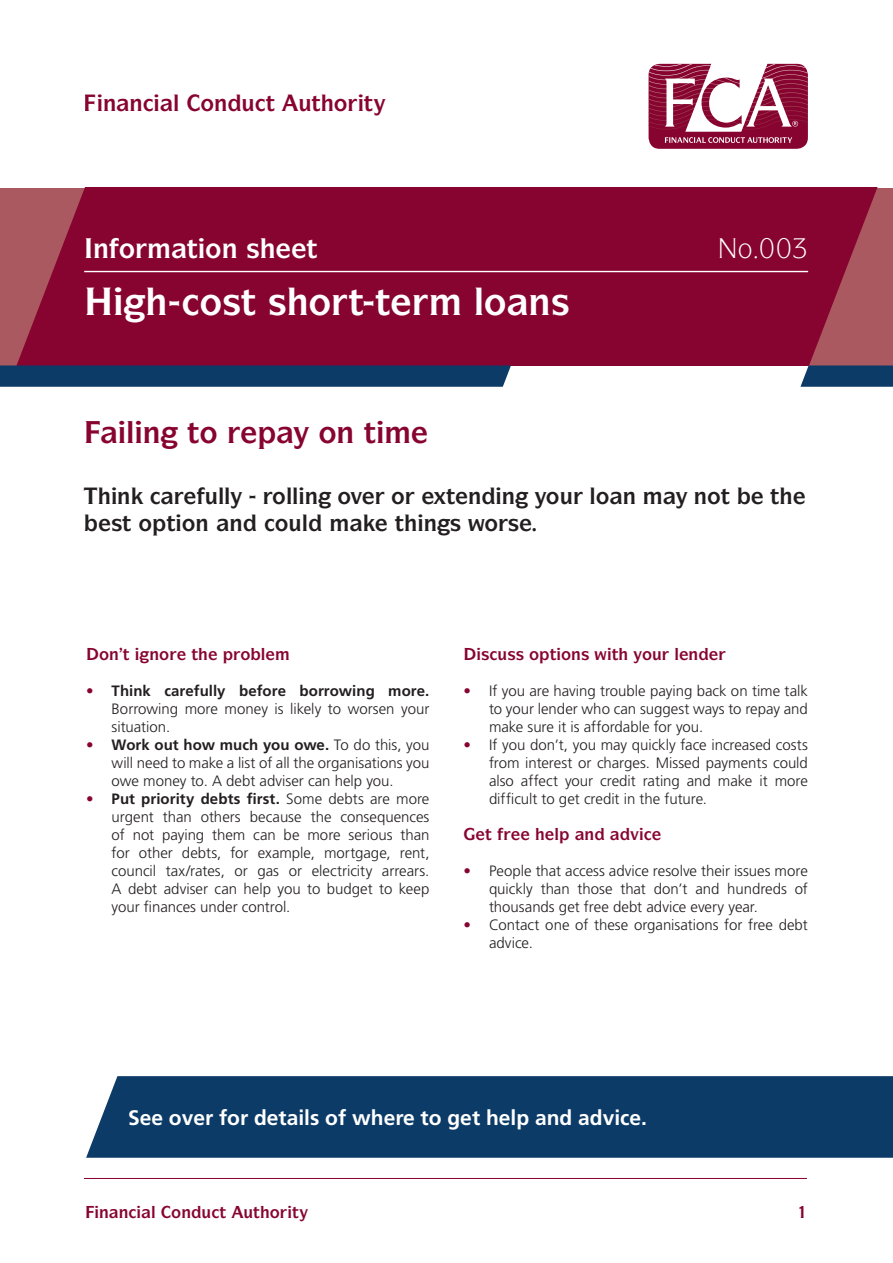
<style>
.page{position:relative;width:893px;height:1263px;background:#fff}
.page>*{position:absolute;margin:0;border:0;box-sizing:border-box;transform-origin:0 0}
.Heading_Bold_small{font:700 37.5px "ITC Symbol Std";color:#fff}
.This_factsheet_is_fo{font:700 30px "ITC Symbol Std";color:#870430}
.Main_title{font:700 27px "ITC Symbol Std";color:#fff}
.Intro_box_body_copy{font:700 22.5px "ITC Symbol Std";color:#231f20}
.t1{font:700 22.5px "ITC Symbol Std";color:#870430}
.t2{font:700 21px "Frutiger LT Std";color:#fff}
.t3{font:700 16.5px "ITC Symbol Std";color:#870430}
.t4{font:300 15px/18px "Frutiger LT Std";letter-spacing:-.005em;color:#231f20;text-align:justify}
.s1{font-weight:700;color:#870430}
.s2{font-weight:700}
.s3{color:#870430}
</style>
<div class="page">
<hr style="left:84px;top:1178px;width:723px;height:1px;background:#870430">
<svg style="left:649px;top:64px;width:159px;height:85px"></svg>
<div style="left:0;top:188px;width:893px;height:177px;background:#aa5960"></div>
<svg style="left:17px;top:188px;width:860px;height:177px;background:#8a0b34"></svg>
<svg style="left:0;top:365px;width:893px;height:22px"></svg>
<hr style="left:84px;top:271px;width:724px;height:1px;background:#fff">
<div style="left:86px;top:1076px;width:807px;height:82px;background:#0c3b67"></div>
<svg style="left:199px;top:238px;width:5px;height:20px"></svg>
<div style="left:115px;top:287px;width:83px;height:35px;background:#870430"></div>
<svg style="left:288px;top:288px;width:19px;height:27px"></svg>
<svg style="left:333px;top:294px;width:14px;height:21px"></svg>
<svg style="left:364px;top:300px;width:10px;height:6px"></svg>
<svg style="left:392px;top:294px;width:68px;height:21px"></svg>
<svg style="left:508px;top:294px;width:19px;height:21px"></svg>
<div style="left:86px;top:238px;width:100px;height:20px;background:#870430"></div>
<svg style="left:261px;top:238px;width:56px;height:20px"></svg>
<div style="left:720px;top:238px;width:86px;height:20px;background:#870430"></div>
<h3 class="t1" style="left:173px;top:89px;width:202px">● □■◆▼ ◆▼□ ▼</h3>
<p class="Main_title" style="left:187px;top:231px;width:74px">▼□■ ▲</p>
<p class="Heading_Bold_small" style="left:84px;top:277px;width:308px">★ □▲▼ ▲ □▼▼</p>
<p class="Heading_Bold_small" style="left:474px;top:277px;width:97px">●□ ■▲</p>
<p class="This_factsheet_is_fo" style="left:126px;top:412px;width:93px">●■ ▼□</p>
<p class="This_factsheet_is_fo" style="left:318px;top:412px;width:59px">□■ ▼</p>
<p class="Intro_box_body_copy" style="left:117px;top:481px;width:15px">■</p>
<p class="Intro_box_body_copy" style="left:205px;top:481px;width:27px">◆●●</p>
<p class="Intro_box_body_copy" style="left:272px;top:481px;width:91px">□●● ■ □❖</p>
<p class="Intro_box_body_copy" style="left:391px;top:481px;width:126px">□ ▼■ ■</p>
<p class="Intro_box_body_copy" style="left:546px;top:481px;width:92px">□◆ ●□ ■</p>
<p class="Intro_box_body_copy" style="left:694px;top:481px;width:38px">■□▼</p>
<p class="Intro_box_body_copy" style="left:111px;top:508px;width:133px">▲▼ □ ▼□■ ■</p>
<p class="Intro_box_body_copy" style="left:275px;top:508px;width:35px">□◆●</p>
<p class="Intro_box_body_copy" style="left:395px;top:508px;width:126px">▼ ■▲ □▲</p>
<p class="t3" style="left:99px;top:644px;width:72px">□■ ▼ ■□</p>
<p class="t4" style="left:112px;top:682px;width:319px;text-indent:-26px"><span class="s1">•</span> <span class="s2">Think carefully before borrowing more.<br></span>Borrowing more money is likely to worsen your situation.</p>
<p class="t4" style="left:112px;top:736px;width:319px;text-indent:-26px"><span class="s1">•</span> <span class="s2">Work out how much you owe.</span> To do this, you will need to make a list of all the organisations you owe money to. A debt adviser can help you.</p>
<p class="t4" style="left:112px;top:790px;width:319px;text-indent:-26px"><span class="s1">•</span> <span class="s2">Put priority debts first.</span> Some debts are more urgent than others because the consequences of not paying them can be more serious than for other debts, for example, mortgage, rent, council tax/rates, or gas or electricity arrears.<br>A debt adviser can help you to budget to keep your finances under control.</p>
<p class="t3" style="left:481px;top:644px;width:110px">▲ ◆▲▲ □ ▼ □■▲</p>
<p class="t3" style="left:612px;top:644px;width:88px">▼ □◆ ● ■</p>
<p class="t4" style="left:489px;top:682px;width:320px;text-indent:-26px"><span class="s3">•</span> If you are having trouble paying back on time talk to your lender who can suggest ways to repay and make sure it is affordable for you.</p>
<p class="t4" style="left:489px;top:736px;width:320px;text-indent:-26px"><span class="s3">•</span> If you don’t, you may quickly face increased costs from interest or charges. Missed payments could also affect your credit rating and make it more difficult to get credit in the future.</p>
<p class="t4" style="left:489px;top:862px;width:320px;text-indent:-26px"><span class="s3">•</span> People that access advice resolve their issues more quickly than those that don’t and hundreds of thousands get free debt advice every year.</p>
<p class="t4" style="left:489px;top:916px;width:320px;text-indent:-26px"><span class="s3">•</span> Contact one of these organisations for free debt advice.</p>
<p class="t2" style="left:128px;top:1105px;width:520px">See over for details of where to get help and advice.</p>
<p class="t3" style="left:151px;top:1202px;width:149px">● □■◆▼ ◆▼□ ▼</p>
</div>
